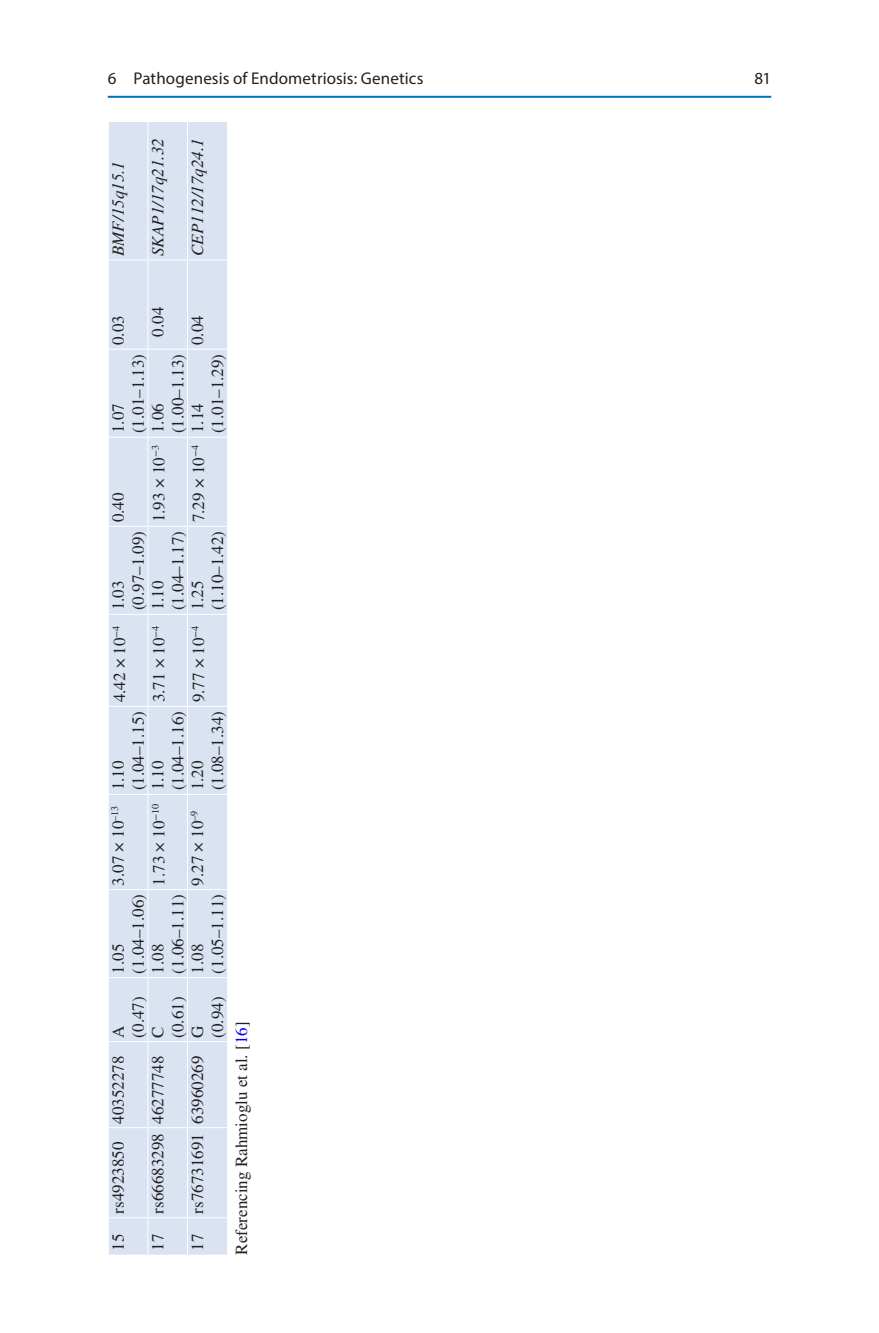
<style>
.page{position:relative;width:879px;height:1333px;background:#fff}
.page>*{position:absolute;margin:0;border:0;box-sizing:border-box;transform-origin:0 0}
.t1{font:17px/20px "Times LT Std";color:#231f20}
.t2{font:17px "Myriad Pro";letter-spacing:.01em;color:#231f20}
.t3{font:italic 17px "Times LT Std";color:#231f20}
.s1{color:#00f}
</style>
<div class="page">
<div style="left:109px;top:122px;width:118px;height:1132px;background:#d9e3f2"></div>
<hr style="left:109px;top:1217px;width:38px;height:1px;background:#fff">
<hr style="left:109px;top:1127px;width:38px;height:1px;background:#fff">
<hr style="left:109px;top:1041px;width:38px;height:1px;background:#fff">
<hr style="left:109px;top:977px;width:38px;height:1px;background:#fff">
<hr style="left:109px;top:889px;width:38px;height:1px;background:#fff">
<hr style="left:109px;top:794px;width:38px;height:1px;background:#fff">
<hr style="left:109px;top:706px;width:38px;height:1px;background:#fff">
<hr style="left:109px;top:614px;width:38px;height:1px;background:#fff">
<hr style="left:109px;top:526px;width:38px;height:1px;background:#fff">
<hr style="left:109px;top:436px;width:38px;height:1px;background:#fff">
<hr style="left:109px;top:348px;width:38px;height:1px;background:#fff">
<hr style="left:109px;top:259px;width:38px;height:1px;background:#fff">
<hr style="left:147px;top:1217px;width:1px;height:37px;background:#fff">
<hr style="left:147px;top:1127px;width:1px;height:90px;background:#fff">
<hr style="left:148px;top:1217px;width:39px;height:1px;background:#fff">
<hr style="left:147px;top:1041px;width:1px;height:86px;background:#fff">
<hr style="left:148px;top:1127px;width:39px;height:1px;background:#fff">
<hr style="left:147px;top:977px;width:1px;height:64px;background:#fff">
<hr style="left:148px;top:1041px;width:39px;height:1px;background:#fff">
<hr style="left:147px;top:889px;width:1px;height:88px;background:#fff">
<hr style="left:148px;top:977px;width:39px;height:1px;background:#fff">
<hr style="left:147px;top:794px;width:1px;height:95px;background:#fff">
<hr style="left:148px;top:889px;width:39px;height:1px;background:#fff">
<hr style="left:147px;top:706px;width:1px;height:88px;background:#fff">
<hr style="left:148px;top:794px;width:39px;height:1px;background:#fff">
<hr style="left:147px;top:614px;width:1px;height:92px;background:#fff">
<hr style="left:148px;top:706px;width:39px;height:1px;background:#fff">
<hr style="left:147px;top:526px;width:1px;height:88px;background:#fff">
<hr style="left:148px;top:614px;width:39px;height:1px;background:#fff">
<hr style="left:147px;top:437px;width:1px;height:89px;background:#fff">
<hr style="left:148px;top:526px;width:39px;height:1px;background:#fff">
<hr style="left:147px;top:349px;width:1px;height:88px;background:#fff">
<hr style="left:148px;top:436px;width:39px;height:1px;background:#fff">
<hr style="left:147px;top:260px;width:1px;height:89px;background:#fff">
<hr style="left:148px;top:348px;width:39px;height:1px;background:#fff">
<hr style="left:147px;top:122px;width:1px;height:138px;background:#fff">
<hr style="left:148px;top:259px;width:39px;height:1px;background:#fff">
<hr style="left:187px;top:259px;width:1px;height:90px;background:#fff">
<hr style="left:187px;top:349px;width:1px;height:88px;background:#fff">
<hr style="left:188px;top:348px;width:39px;height:1px;background:#fff">
<hr style="left:187px;top:437px;width:1px;height:89px;background:#fff">
<hr style="left:188px;top:436px;width:39px;height:1px;background:#fff">
<hr style="left:187px;top:526px;width:1px;height:88px;background:#fff">
<hr style="left:188px;top:526px;width:39px;height:1px;background:#fff">
<hr style="left:187px;top:614px;width:1px;height:92px;background:#fff">
<hr style="left:188px;top:614px;width:39px;height:1px;background:#fff">
<hr style="left:187px;top:706px;width:1px;height:88px;background:#fff">
<hr style="left:188px;top:706px;width:39px;height:1px;background:#fff">
<hr style="left:187px;top:794px;width:1px;height:95px;background:#fff">
<hr style="left:188px;top:794px;width:39px;height:1px;background:#fff">
<hr style="left:187px;top:889px;width:1px;height:88px;background:#fff">
<hr style="left:188px;top:889px;width:39px;height:1px;background:#fff">
<hr style="left:187px;top:977px;width:1px;height:64px;background:#fff">
<hr style="left:188px;top:977px;width:39px;height:1px;background:#fff">
<hr style="left:187px;top:1041px;width:1px;height:86px;background:#fff">
<hr style="left:188px;top:1041px;width:39px;height:1px;background:#fff">
<hr style="left:187px;top:1127px;width:1px;height:90px;background:#fff">
<hr style="left:188px;top:1127px;width:39px;height:1px;background:#fff">
<hr style="left:187px;top:122px;width:1px;height:137px;background:#fff">
<hr style="left:188px;top:259px;width:39px;height:1px;background:#fff">
<hr style="left:187px;top:1217px;width:1px;height:37px;background:#fff">
<hr style="left:188px;top:1217px;width:39px;height:1px;background:#fff">
<hr style="left:108px;top:96px;width:663px;height:2px;background:#0073bc">
<p class="t2" style="left:108px;top:68px;width:317px">6 Pathogenesis of Endometriosis: Genetics</p>
<p class="t3" style="left:109px;top:256px;width:96px;rotate:-90deg">BMF/15q15.1</p>
<p class="t1" style="left:108px;top:345px;width:31px;rotate:-90deg">0.03</p>
<p class="t3" style="left:148px;top:256px;width:119px;rotate:-90deg">SKAP1/17q21.32</p>
<p class="t1" style="left:148px;top:337px;width:31px;rotate:-90deg">0.04</p>
<p class="t3" style="left:188px;top:256px;width:119px;rotate:-90deg">CEP112/17q24.1</p>
<p class="t1" style="left:187px;top:345px;width:31px;rotate:-90deg">0.04</p>
<p class="t1" style="left:149px;top:433px;width:81px;line-height:18.8px;text-indent:-89px;rotate:-90deg">1.93 × 10<sup>−</sup><sup>3</sup> 1.06 (1.00–1.13)</p>
<p class="t1" style="left:189px;top:433px;width:81px;line-height:18.8px;text-indent:-89px;rotate:-90deg">7.29 × 10<sup>−</sup><sup>4</sup> 1.14 (1.01–1.29)</p>
<p class="t1" style="left:108px;top:433px;width:81px;rotate:-90deg">1.07 (1.01–1.13)</p>
<p class="t1" style="left:108px;top:522px;width:31px;rotate:-90deg">0.40</p>
<p class="t1" style="left:110px;top:610px;width:81px;line-height:18.8px;text-indent:-92px;rotate:-90deg">4.42 × 10<sup>−</sup><sup>4</sup> 1.03 (0.97–1.09)</p>
<p class="t1" style="left:149px;top:610px;width:81px;line-height:18.8px;text-indent:-92px;rotate:-90deg">3.71 × 10<sup>−</sup><sup>4</sup> 1.10 (1.04–1.17)</p>
<p class="t1" style="left:189px;top:610px;width:81px;line-height:18.8px;text-indent:-92px;rotate:-90deg">9.77 × 10<sup>−</sup><sup>4</sup> 1.25 (1.10–1.42)</p>
<p class="t1" style="left:108px;top:790px;width:81px;text-indent:-95px;rotate:-90deg">3.07 × 10<sup>–13</sup> 1.10 (1.04–1.15)</p>
<p class="t1" style="left:149px;top:790px;width:81px;line-height:18.8px;text-indent:-95px;rotate:-90deg">1.73 × 10<sup>−</sup><sup>10</sup> 1.10 (1.04–1.16)</p>
<p class="t1" style="left:187px;top:790px;width:81px;text-indent:-95px;rotate:-90deg">9.27 × 10<sup>–9</sup> 1.20 (1.08–1.34)</p>
<p class="t1" style="left:108px;top:973px;width:81px;rotate:-90deg">1.05 (1.04–1.06)</p>
<p class="t1" style="left:187px;top:973px;width:81px;rotate:-90deg">1.08 (1.05–1.11)</p>
<p class="t1" style="left:148px;top:973px;width:81px;rotate:-90deg">1.08 (1.06–1.11)</p>
<p class="t1" style="left:108px;top:1037px;width:43px;text-indent:-213px;rotate:-90deg">15 rs4923850 40352278 A (0.47)</p>
<p class="t1" style="left:187px;top:1037px;width:43px;text-indent:-213px;rotate:-90deg">17 rs76731691 63960269 G (0.94)</p>
<p class="t1" style="left:148px;top:1037px;width:43px;text-indent:-213px;rotate:-90deg">17 rs66683298 46277748 C (0.61)</p>
<p class="t1" style="left:231px;top:1254px;width:234px;rotate:-90deg">Referencing Rahmioglu et al. [<span class="s1">16</span>]</p>
<p class="t2" style="left:754px;top:68px;width:18px">81</p>
</div>
